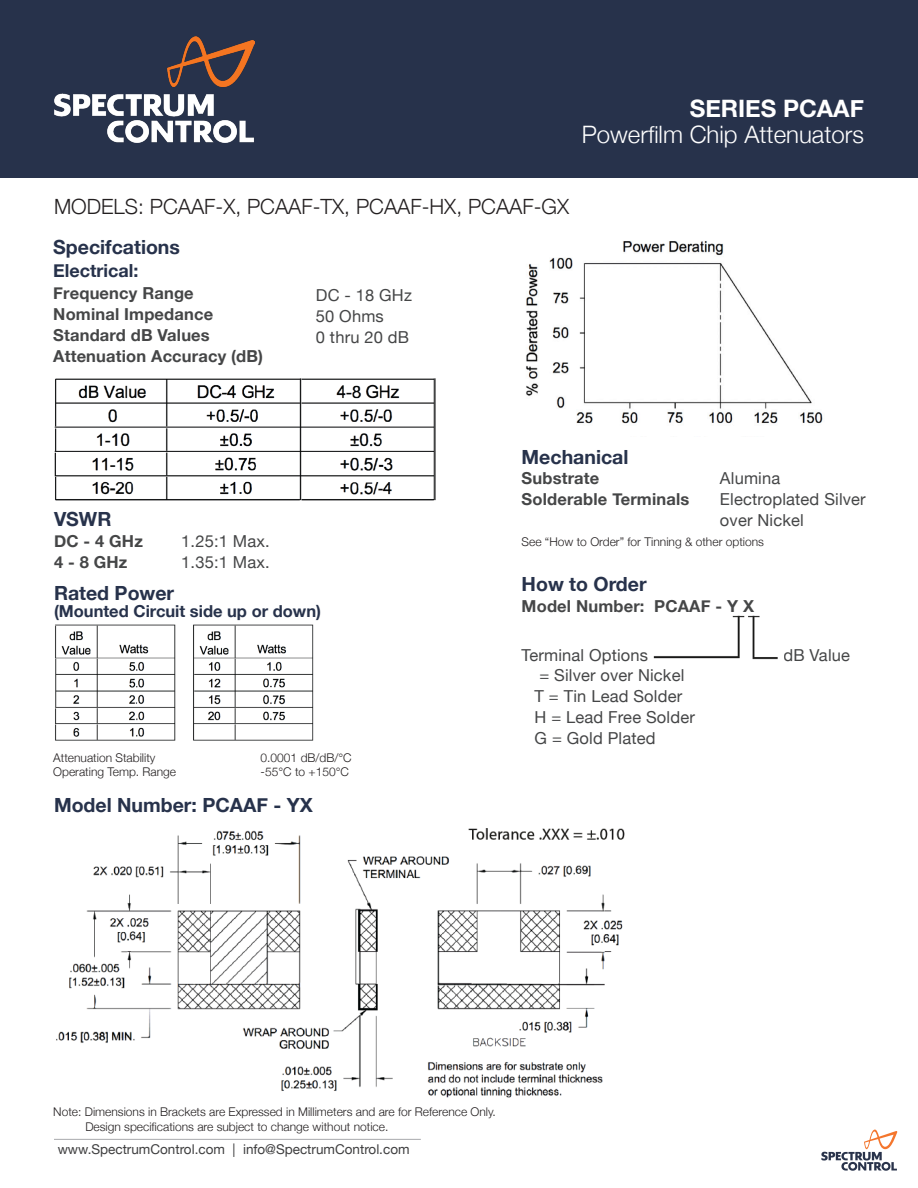
<style>
.page{position:relative;width:918px;height:1188px;background:#fff}
.page>*{position:absolute;margin:0;border:0;box-sizing:border-box;transform-origin:0 0}
.t1{font:300 24px "Helvetica Neue";color:#fff}
.t2{font:700 24px "Helvetica Neue";color:#fff}
.t3{font:300 21px "Helvetica Neue";color:#231f20}
.paragraph_heading{font:700 19.5px "Helvetica Neue";color:#27324b}
.paragraph_heading-2{font:700 18px "Helvetica Neue";color:#27324b}
.Body{font:16.5px/21px "Helvetica Neue";letter-spacing:.01em;color:#454647}
.paragraph_heading-3{font:700 16.5px/21.1px "Helvetica Neue";letter-spacing:.01em;color:#454647}
.Body-2{font:700 16.5px "Helvetica Neue";letter-spacing:.01em;color:#454647}
.paragraph_heading-4{font:700 16.5px "Helvetica Neue";color:#27324b}
.Bottom_Contact_info{font:13.5px "Helvetica Neue";color:#3e3e3f}
.t4{font:300 12px "Helvetica Neue";color:#231f20}
</style>
<div class="page">
<div style="left:0;top:0;width:918px;height:177px;background:#27324b"></div>
<img style="left:54px;top:36px;width:201px;height:107px">
<hr style="left:54px;top:1139px;width:367px;height:1px;background:#a8a9ad">
<svg style="left:821px;top:1130px;width:76px;height:41px"></svg>
<img style="left:54px;top:378px;width:382px;height:123px">
<img style="left:55px;top:624px;width:259px;height:117px">
<img style="left:56px;top:828px;width:569px;height:270px">
<img style="left:526px;top:241px;width:297px;height:183px">
<img style="left:653px;top:615px;width:125px;height:45px">
<p class="t2" style="left:690px;top:90px;width:176px">SERIES PCAAF</p>
<p class="t1" style="left:582px;top:115px;width:284px">Powerfilm Chip Attenuators</p>
<p class="t3" style="left:54px;top:190px;width:517px">MODELS: PCAAF-X, PCAAF-TX, PCAAF-HX, PCAAF-GX</p>
<p class="paragraph_heading" style="left:53px;top:231px;width:128px">Specifcations</p>
<p class="paragraph_heading-2" style="left:53px;top:257px;width:87px">Electrical:</p>
<p class="paragraph_heading-3" style="left:53px;top:283px;width:211px">Frequency Range<br>Nominal Impedance<br>Standard dB Values<br>Attenuation Accuracy (dB)</p>
<p class="Body" style="left:316px;top:285px;width:98px">DC - 18 GHz</p>
<p class="Body" style="left:316px;top:306px;width:69px">50 Ohms</p>
<p class="Body" style="left:316px;top:327px;width:95px">0 thru 20 dB</p>
<p class="paragraph_heading" style="left:54px;top:504px;width:59px">VSWR</p>
<p class="Body-2" style="left:54px;top:529px;width:90px">DC - 4 GHz</p>
<p class="Body-2" style="left:54px;top:550px;width:75px">4 - 8 GHz</p>
<p class="paragraph_heading" style="left:54px;top:577px;width:122px">Rated Power</p>
<p class="Body" style="left:181px;top:532px;width:90px">1.25:1 Max.<br>1.35:1 Max.</p>
<p class="paragraph_heading-4" style="left:54px;top:598px;width:269px">(Mounted Circuit side up or down)</p>
<p class="t4" style="left:53px;top:748px;width:104px">Attenuation Stability</p>
<p class="t4" style="left:53px;top:762px;width:124px">Operating Temp. Range</p>
<p class="t4" style="left:261px;top:748px;width:93px">0.0001 dB/dB/°C</p>
<p class="t4" style="left:261px;top:762px;width:90px">-55°C to +150°C</p>
<p class="paragraph_heading" style="left:54px;top:790px;width:260px">Model Number: PCAAF - YX</p>
<p class="paragraph_heading" style="left:522px;top:442px;width:108px">Mechanical</p>
<p class="Body-2" style="left:522px;top:465px;width:79px">Substrate</p>
<p class="Body-2" style="left:522px;top:486px;width:169px">Solderable Terminals</p>
<p class="Body" style="left:720px;top:468px;width:62px">Alumina</p>
<p class="Body" style="left:720px;top:489px;width:147px">Electroplated Silver over Nickel</p>
<p class="t4" style="left:522px;top:532px;width:244px">See “How to Order” for Tinning &amp; other options</p>
<p class="paragraph_heading" style="left:522px;top:569px;width:126px">How to Order</p>
<p class="Body-2" style="left:522px;top:593px;width:234px">Model Number: PCAAF - Y X</p>
<p class="Body" style="left:522px;top:646px;width:128px">Terminal Options</p>
<p class="Body" style="left:539px;top:665px;width:147px">= Silver over Nickel</p>
<p class="Body" style="left:535px;top:686px;width:149px">T = Tin Lead Solder</p>
<p class="Body" style="left:535px;top:707px;width:162px">H = Lead Free Solder</p>
<p class="Body" style="left:535px;top:728px;width:122px">G = Gold Plated</p>
<p class="Body" style="left:783px;top:646px;width:68px">dB Value</p>
<p class="t4" style="left:53px;top:1102px;width:444px">Note: Dimensions in Brackets are Expressed in Millimeters and are for Reference Only.</p>
<p class="t4" style="left:85px;top:1117px;width:304px">Design specifications are subject to change without notice.</p>
<p class="Bottom_Contact_info" style="left:58px;top:1140px;width:353px">www.SpectrumControl.com | info@SpectrumControl.com</p>
</div>
